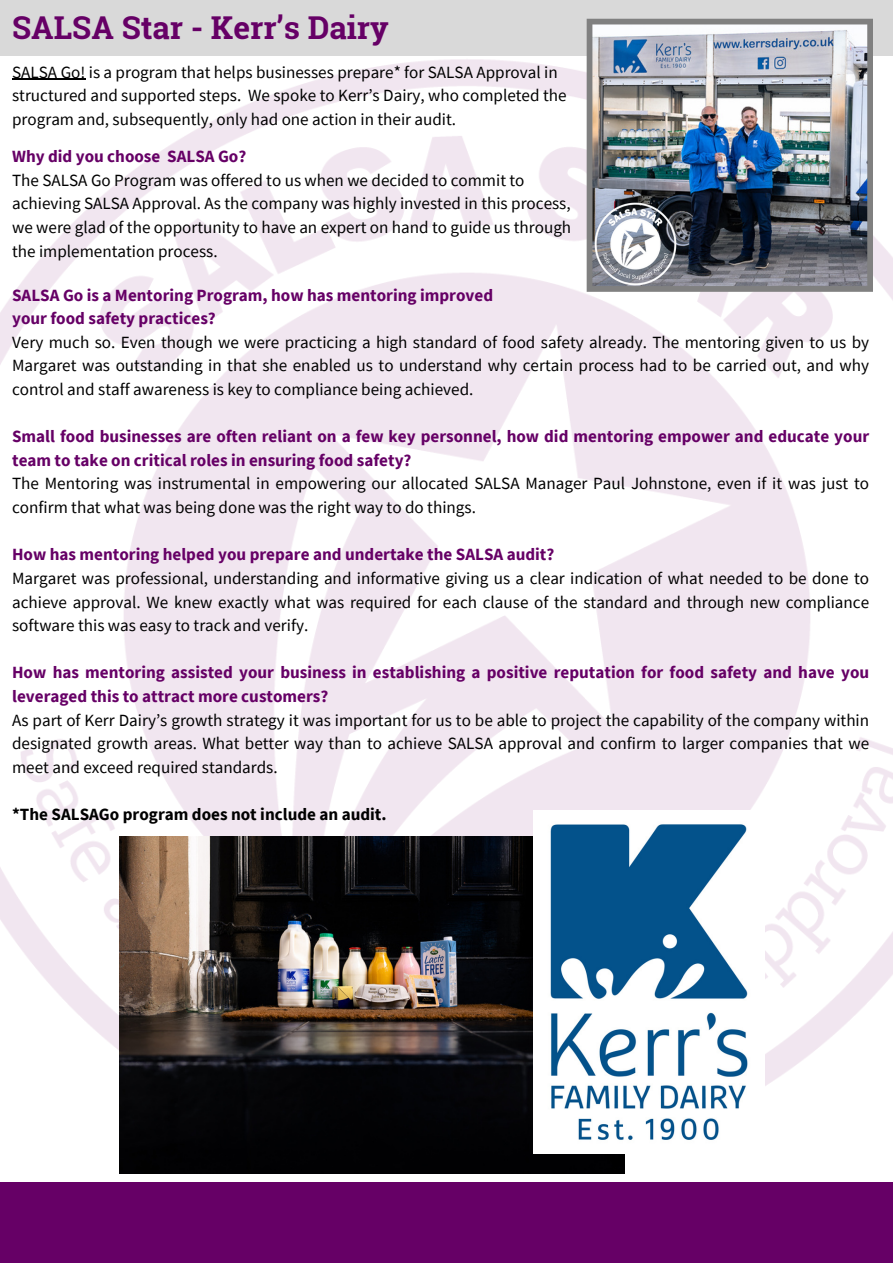
<style>
.page{position:relative;width:893px;height:1264px;background:#fff}
.page>*{position:absolute;margin:0;border:0;box-sizing:border-box;transform-origin:0 0}
.t1{font:700 31.5px "Roboto Slab";color:#606}
.t2{font:17.1px/23.5px "Source Sans Pro";color:#000;text-align:justify}
.t3{font:700 17.1px/23.5px "Source Sans Pro";color:#606}
.t4{font:700 17.1px "Source Sans Pro";color:#000}
</style>
<div class="page">
<div style="left:0;top:0;width:892px;height:55px;background:#d9d9d9"></div>
<img style="left:0;top:55px;width:892px;height:1119px">
<img style="left:586px;top:19px;width:286px;height:273px">
<img style="left:594px;top:203px;width:82px;height:82px">
<div style="left:0;top:1181px;width:892px;height:81px;background:#606"></div>
<img style="left:119px;top:836px;width:505px;height:336px">
<img style="left:533px;top:810px;width:231px;height:343px">
<hr style="left:12px;top:79px;width:73px;height:1px;background:#000">
<p class="t1" style="left:12px;top:6px;width:378px">SALSA Star - Kerr’s Dairy</p>
<p class="t2" style="left:12px;top:60px;width:556px;text-align:left">SALSA Go! is a program that helps businesses prepare* for SALSA Approval in structured and supported steps. We spoke to Kerr’s Dairy, who completed the program and, subsequently, only had one action in their audit.</p>
<p class="t3" style="left:12px;top:144px;width:236px">Why did you choose SALSA Go?</p>
<p class="t2" style="left:12px;top:168px;width:560px;text-align:left">The SALSA Go Program was offered to us when we decided to commit to achieving SALSA Approval. As the company was highly invested in this process, we were glad of the opportunity to have an expert on hand to guide us through the implementation process.</p>
<p class="t3" style="left:12px;top:283px;width:482px">SALSA Go is a Mentoring Program, how has mentoring improved</p>
<p class="t3" style="left:12px;top:306px;width:205px">your food safety practices?</p>
<p class="t2" style="left:12px;top:330px;width:858px">Very much so. Even though we were practicing a high standard of food safety already. The mentoring given to us by Margaret was outstanding in that she enabled us to understand why certain process had to be carried out, and why control and staff awareness is key to compliance being achieved.</p>
<p class="t3" style="left:12px;top:424px;width:858px">Small food businesses are often reliant on a few key personnel, how did mentoring empower and educate your team to take on critical roles in ensuring food safety?</p>
<p class="t2" style="left:12px;top:471px;width:858px">The Mentoring was instrumental in empowering our allocated SALSA Manager Paul Johnstone, even if it was just to confirm that what was being done was the right way to do things.</p>
<p class="t3" style="left:12px;top:542px;width:543px">How has mentoring helped you prepare and undertake the SALSA audit?</p>
<p class="t2" style="left:12px;top:566px;width:858px">Margaret was professional, understanding and informative giving us a clear indication of what needed to be done to achieve approval. We knew exactly what was required for each clause of the standard and through new compliance software this was easy to track and verify.</p>
<p class="t3" style="left:12px;top:660px;width:858px">How has mentoring assisted your business in establishing a positive reputation for food safety and have you leveraged this to attract more customers?</p>
<p class="t2" style="left:12px;top:707px;width:858px">As part of Kerr Dairy’s growth strategy it was important for us to be able to project the capability of the company within designated growth areas. What better way than to achieve SALSA approval and confirm to larger companies that we meet and exceed required standards.</p>
<p class="t4" style="left:12px;top:803px;width:376px">*The SALSAGo program does not include an audit.</p>
</div>
